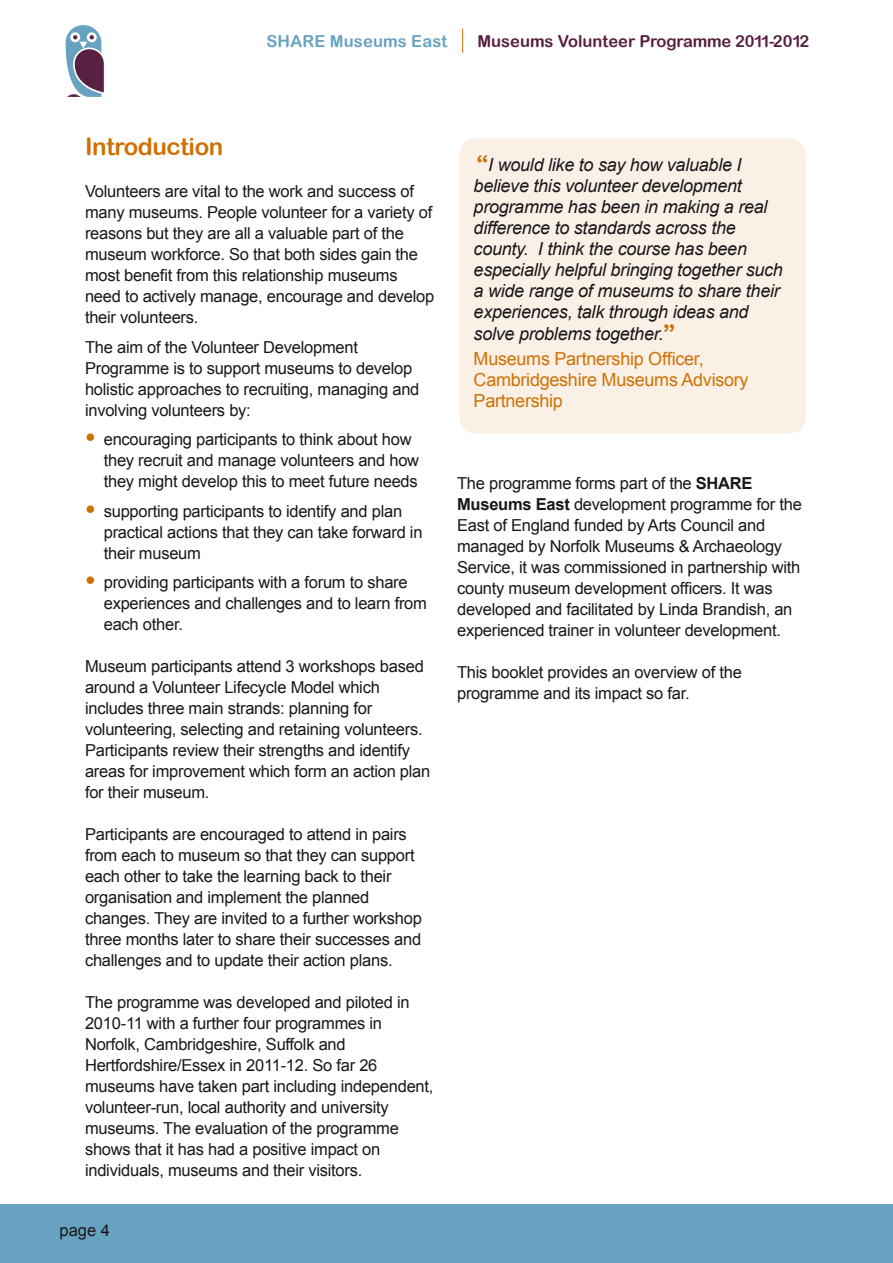
<style>
.page{position:relative;width:893px;height:1263px;background:#fff}
.page>*{position:absolute;margin:0;border:0;box-sizing:border-box;transform-origin:0 0}
.t1{font:24px "Arial Rounded MT Bold";letter-spacing:-.015em;color:#ce7104}
.t2{font:italic 18px/21.1px "Arial";letter-spacing:-.015em;color:#1a171c}
.t3{font:18px/21px "Arial";letter-spacing:-.015em;color:#ce7104}
.t4{font:16.5px/21px "Arial";letter-spacing:-.015em;color:#1a171c}
.t5{font:16.5px "Arial Rounded MT Bold";color:#582041}
.t6{font:16.5px "Arial Rounded MT Bold";letter-spacing:.01em;color:#67a2c0}
.s1{font-size:30px;color:#ce7104}
.s2{font-family:"Arial Rounded MT Bold";font-style:normal;font-size:25.5px;color:#ce7104}
.s3{font-weight:700}
</style>
<div class="page">
<div style="left:0;top:1204px;width:893px;height:59px;background:#67a2c0"></div>
<svg style="left:65px;top:25px;width:39px;height:72px"></svg>
<svg style="left:462px;top:29px;width:1px;height:24px"></svg>
<div style="left:459px;top:138px;width:347px;height:296px;background:#fbf0e5;border-radius:17px"></div>
<p class="t6" style="left:266px;top:32px;width:182px">SHARE Museums East</p>
<p class="t5" style="left:478px;top:32px;width:333px">Museums Volunteer Programme 2011-2012</p>
<h1 class="t1" style="left:85px;top:132px;width:140px">Introduction</h1>
<p class="t4" style="left:85px;top:181px;width:351px">Volunteers are vital to the work and success of many museums. People volunteer for a variety of reasons but they are all a valuable part of the museum workforce. So that both sides gain the most benefit from this relationship museums need to actively manage, encourage and develop their volunteers.</p>
<p class="t4" style="left:85px;top:336px;width:336px">The aim of the Volunteer Development Programme is to support museums to develop holistic approaches to recruiting, managing and involving volunteers by:</p>
<p class="t4" style="left:104px;top:429px;width:317px;text-indent:-19px"><span class="s1">•</span> encouraging participants to think about how they recruit and manage volunteers and how they might develop this to meet future needs</p>
<p class="t4" style="left:104px;top:500px;width:320px;text-indent:-19px"><span class="s1">•</span> supporting participants to identify and plan practical actions that they can take forward in their museum</p>
<p class="t4" style="left:104px;top:572px;width:325px;text-indent:-19px"><span class="s1">•</span> providing participants with a forum to share experiences and challenges and to learn from each other.</p>
<p class="t4" style="left:85px;top:656px;width:347px">Museum participants attend 3 workshops based around a Volunteer Lifecycle Model which includes three main strands: planning for volunteering, selecting and retaining volunteers.<br>Participants review their strengths and identify areas for improvement which form an action plan for their museum.</p>
<p class="t4" style="left:85px;top:824px;width:338px">Participants are encouraged to attend in pairs from each to museum so that they can support each other to take the learning back to their organisation and implement the planned changes. They are invited to a further workshop three months later to share their successes and challenges and to update their action plans.</p>
<p class="t4" style="left:85px;top:992px;width:350px">The programme was developed and piloted in 2010-11 with a further four programmes in Norfolk, Cambridgeshire, Suffolk and Hertfordshire/Essex in 2011-12. So far 26 museums have taken part including independent, volunteer-run, local authority and university museums. The evaluation of the programme shows that it has had a positive impact on individuals, museums and their visitors.</p>
<p class="t4" style="left:60px;top:1220px;width:52px">page 4</p>
<p class="t2" style="left:474px;top:155px;width:311px"><span class="s2">“</span>I would like to say how valuable I believe this volunteer development programme has been in making a real difference to standards across the county. I think the course has been especially helpful bringing together such a wide range of museums to share their experiences, talk through ideas and solve problems together.<span class="s2">”</span></p>
<p class="t3" style="left:474px;top:348px;width:276px">Museums Partnership Officer,<br>Cambridgeshire Museums Advisory<br>Partnership</p>
<p class="t4" style="left:457px;top:473px;width:346px">The programme forms part of the <span class="s3">SHARE Museums East</span> development programme for the East of England funded by Arts Council and managed by Norfolk Museums &amp; Archaeology Service, it was commissioned in partnership with county museum development officers. It was developed and facilitated by Linda Brandish, an experienced trainer in volunteer development.</p>
<p class="t4" style="left:457px;top:662px;width:286px">This booklet provides an overview of the programme and its impact so far.</p>
</div>
